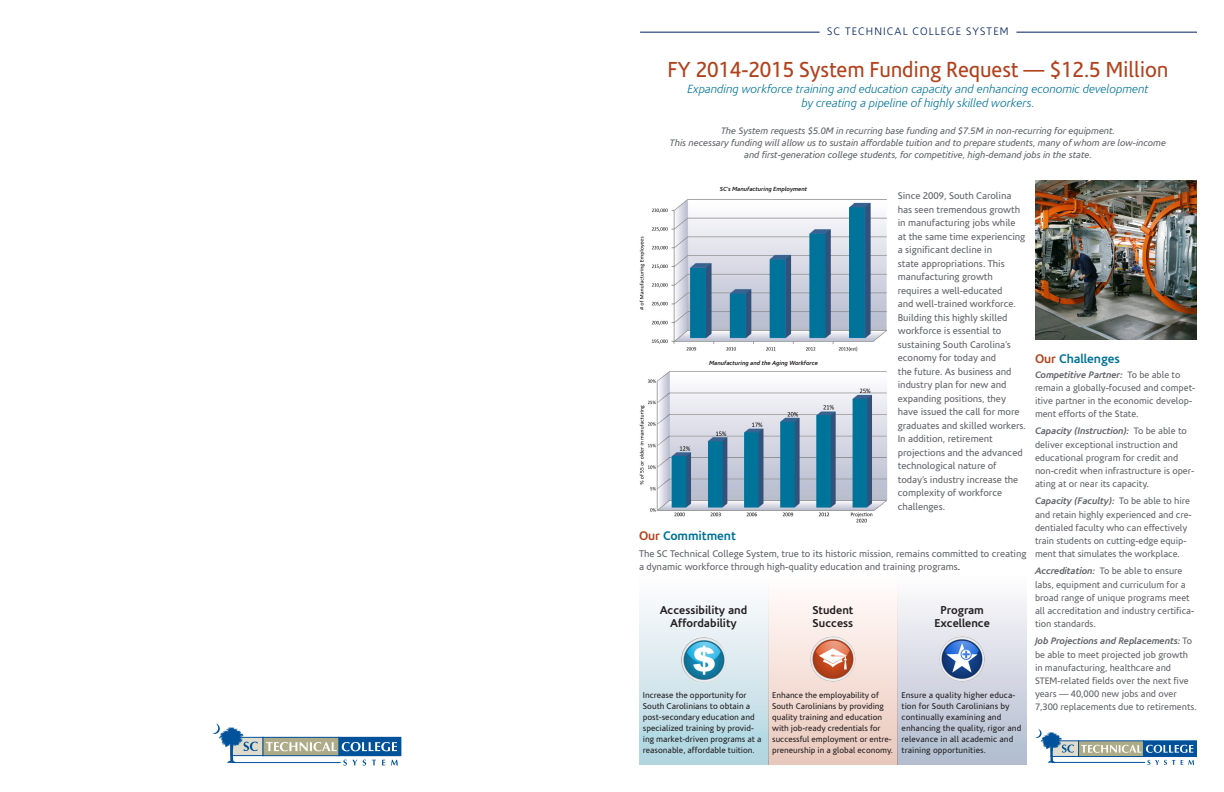
<style>
.page{position:relative;width:1224px;height:792px;background:#fff}
.page>*{position:absolute;margin:0;border:0;box-sizing:border-box;transform-origin:0 0}
.t1{font:22px "Corisande";letter-spacing:-.005em;color:#b1431e;scale:.95 1}
.t2{font:700 12.6px "Corisande";letter-spacing:-.005em;color:#007398}
.t3{font:italic 300 12px/14.4px "Corisande";color:#007398;text-align:center}
.t4{font:700 11.6px/13px "Corisande";color:#231f20;text-align:center}
.t5{font:300 11px "Corisande";letter-spacing:.1em;color:#00205b}
.t6{font:9.8px/13.5px "Corisande";letter-spacing:-.005em;color:#63656a}
.t7{font:9.5px/13.2px "Corisande";letter-spacing:-.005em;color:#63656a}
.t8{font:italic 9.5px/12px "Corisande";color:#63656a;text-align:center}
.t9{font:8.5px/11px "Corisande";color:#231f20}
.t10{font:8.4px/11px "Corisande";color:#231f20}
.t11{font:italic 700 6px "Corisande";color:#231f20}
.s1{color:#b1431e}
.s2{font-weight:700;font-style:italic}
.s3{color:#231f20}
</style>
<div class="page">
<hr style="left:640px;top:32px;width:557px;height:1px;background:#00205b">
<div style="left:898px;top:570px;width:129px;height:195px;background:linear-gradient(to bottom,#fffeff,#b0bbce)"></div>
<div style="left:768px;top:570px;width:129px;height:195px;background:linear-gradient(to bottom,#fff,#e9c7bb)"></div>
<div style="left:639px;top:570px;width:129px;height:195px;background:linear-gradient(to bottom,#fff,#afd5e0)"></div>
<div style="left:1144px;top:741px;width:53px;height:16px;background:#01529b"></div>
<svg style="left:1035px;top:729px;width:159px;height:36px"></svg>
<img style="left:681px;top:637px;width:46px;height:45px">
<img style="left:809px;top:636px;width:47px;height:46px">
<img style="left:939px;top:636px;width:46px;height:45px">
<div style="left:820px;top:21px;width:196px;height:22px;background:#fff"></div>
<img style="left:639px;top:199px;width:248px;height:152px">
<img style="left:639px;top:371px;width:249px;height:152px">
<img style="left:1035px;top:180px;width:162px;height:159px">
<div style="left:339px;top:737px;width:62px;height:19px;background:#01529b"></div>
<svg style="left:212px;top:724px;width:186px;height:42px"></svg>
<p class="t5" style="left:827px;top:26px;width:183px">SC TECHNICAL COLLEGE SYSTEM</p>
<p class="t1" style="left:668px;top:57px;width:529px">FY 2014-2015 System Funding Request — $12.5 Million</p>
<p class="t3" style="left:687px;top:82px;width:463px">Expanding workforce training and education capacity and enhancing economic development by creating a pipeline of highly skilled workers.</p>
<p class="t8" style="left:670px;top:125px;width:498px">The System requests $5.0M in recurring base funding and $7.5M in non-recurring for equipment.<br>This necessary funding will allow us to sustain affordable tuition and to prepare students, many of whom are low-income and first-generation college students, for competitive, high-demand jobs in the state.</p>
<p class="t11" style="left:720px;top:186px;width:89px">SC’s Manufacturing Employment</p>
<p class="t6" style="left:898px;top:190px;width:130px">Since 2009, South Carolina has seen tremendous growth in manufacturing jobs while at the same time experiencing a significant decline in<br>state appropriations. This manufacturing growth requires a well-educated<br>and well-trained workforce.<br>Building this highly skilled workforce is essential to sustaining South Carolina’s economy for today and<br>the future. As business and industry plan for new and expanding positions, they have issued the call for more graduates and skilled workers.<br>In addition, retirement projections and the advanced technological nature of today’s industry increase the complexity of workforce challenges.</p>
<p class="t2" style="left:1035px;top:351px;width:87px"><span class="s1">Our</span> Challenges</p>
<p class="t11" style="left:709px;top:359px;width:110px">Manufacturing and the Aging Workforce</p>
<p class="t7" style="left:1035px;top:368px;width:162px"><span class="s2">Competitive Partner:</span> To be able to remain a globally-focused and compet&shy;itive partner in the economic develop&shy;ment efforts of the State.</p>
<p class="t7" style="left:1035px;top:425px;width:161px"><span class="s2">Capacity (Instruction):</span> To be able to deliver exceptional instruction and educational program for credit and non-credit when infrastructure is oper&shy;ating at or near its capacity.</p>
<p class="t7" style="left:1035px;top:495px;width:158px"><span class="s2">Capacity (Faculty):</span> To be able to hire and retain highly experienced and cre&shy;dentialed faculty who can effectively train students on cutting-edge equip&shy;ment that simulates the workplace.</p>
<p class="t7" style="left:1035px;top:565px;width:161px"><span class="s2">Accreditation:</span> To be able to ensure labs, equipment and curriculum for a broad range of unique programs meet all accreditation and industry certifica&shy;tion standards.</p>
<p class="t7" style="left:1035px;top:635px;width:163px"><span class="s2">Job Projections and Replacements:</span> To be able to meet projected job growth in manufacturing, healthcare and STEM-related fields over the next five years — 40,000 new jobs and over 7,300 replacements due to retirements.</p>
<p class="t2" style="left:639px;top:529px;width:98px"><span class="s1">Our</span> Commitment</p>
<p class="t6" style="left:639px;top:548px;width:389px;line-height:13px">The SC Technical College System, true to its historic mission, remains committed to creating a dynamic workforce through high-quality education and training programs<span class="s3">.</span></p>
<p class="t4" style="left:660px;top:604px;width:89px">Accessibility and<br>Affordability</p>
<p class="t4" style="left:812px;top:604px;width:43px;text-align:left">Student<br>Success</p>
<p class="t4" style="left:934px;top:604px;width:57px">Program<br>Excellence</p>
<p class="t10" style="left:772px;top:689px;width:122px">Enhance the employability of<br>South Carolinians by providing quality training and education with job-ready credentials for successful employment or entre&shy;preneurship in a global economy.</p>
<p class="t9" style="left:643px;top:689px;width:120px">Increase the opportunity for<br>South Carolinians to obtain a post-secondary education and specialized training by provid&shy;ing market-driven programs at a reasonable, affordable tuition.</p>
<p class="t9" style="left:902px;top:689px;width:121px">Ensure a quality higher educa&shy;tion for South Carolinians by continually examining and enhancing the quality, rigor and relevance in all academic and training opportunities.</p>
</div>
